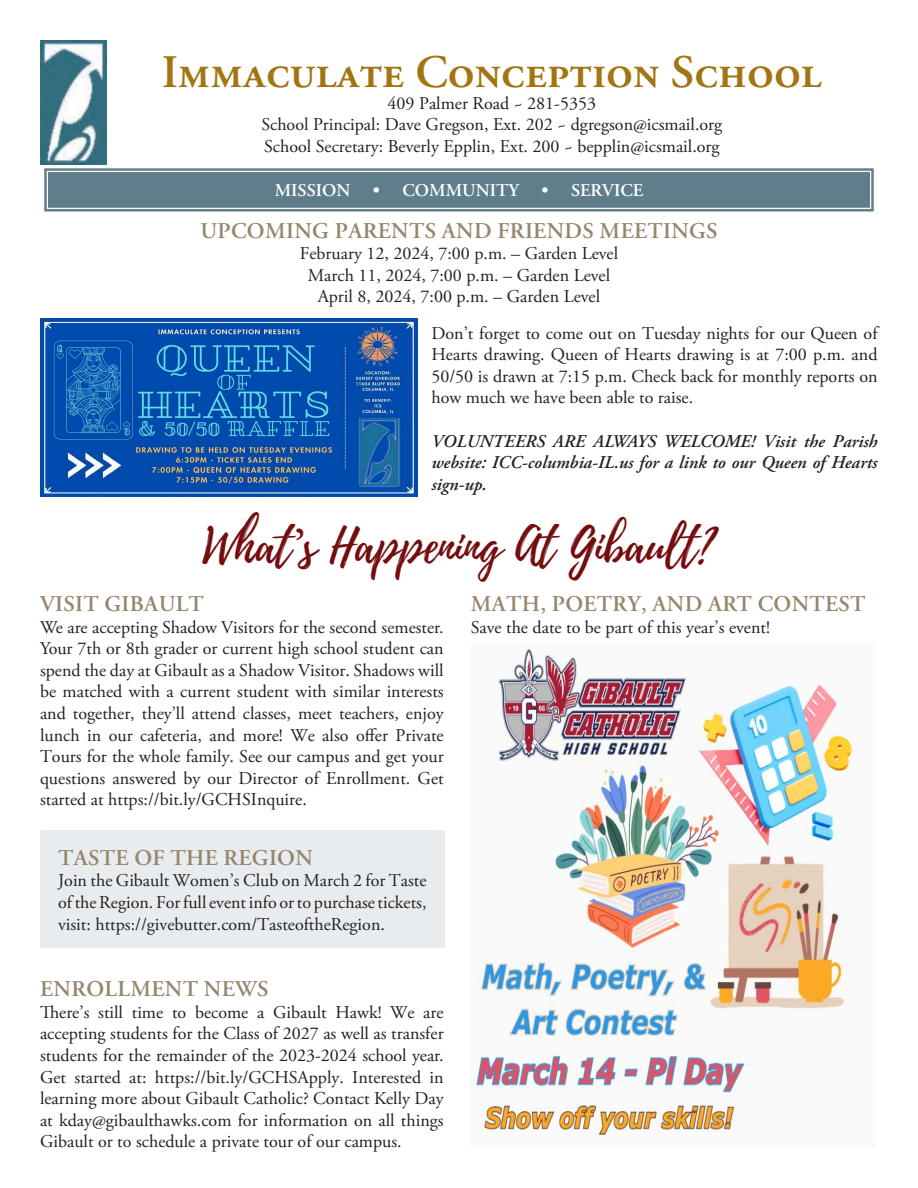
<style>
.page{position:relative;width:918px;height:1188px;background:#fff}
.page>*{position:absolute;margin:0;border:0;box-sizing:border-box;transform-origin:0 0}
.t1{font:48px "Playlist Script";color:#750c0e}
.t2{font:600 46.5px "Adobe Garamond Pro";color:#a37512}
.t3{font:600 22.5px "Adobe Garamond Pro";letter-spacing:.015em;color:#95876d}
.Normal__Web{font:18px/21.6px "Adobe Garamond Pro";color:#231f20;text-align:justify}
.Normal__Web-2{font:italic 600 18px/21.6px "Adobe Garamond Pro";color:#231f20;text-align:justify}
.t4{font:600 18px "Adobe Garamond Pro";color:#fff}
.s1{font-family:"Adobe Garamond Pro";font-weight:600;font-size:46.5px}
</style>
<div class="page">
<div style="left:40px;top:831px;width:405px;height:117px;background:#e8ecee"></div>
<svg style="left:44px;top:163px;width:830px;height:49px;background:#748e99"></svg>
<div style="left:47px;top:171px;width:824px;height:38px;border:1px solid #fff"></div>
<img style="left:40px;top:40px;width:66px;height:125px">
<img style="left:41px;top:319px;width:377px;height:178px">
<img style="left:471px;top:648px;width:383px;height:495px">
<p class="t2" style="left:162px;top:46px;width:662px">Immaculate Conception School</p>
<p class="Normal__Web" style="left:388px;top:93px;width:210px">409 Palmer Road ~ 281-5353</p>
<p class="Normal__Web" style="left:261px;top:115px;width:463px">School Principal: Dave Gregson, Ext. 202 ~ dgregson@icsmail.org</p>
<p class="Normal__Web" style="left:264px;top:136px;width:457px">School Secretary: Beverly Epplin, Ext. 200 ~ bepplin@icsmail.org</p>
<p class="t4" style="left:275px;top:180px;width:370px">MISSION • COMMUNITY • SERVICE</p>
<p class="t3" style="left:200px;top:217px;width:519px">UPCOMING PARENTS AND FRIENDS MEETINGS</p>
<p class="Normal__Web" style="left:300px;top:243px;width:320px">February 12, 2024, 7:00 p.m. – Garden Level</p>
<p class="Normal__Web" style="left:308px;top:265px;width:304px">March 11, 2024, 7:00 p.m. – Garden Level</p>
<p class="Normal__Web" style="left:318px;top:286px;width:284px">April 8, 2024, 7:00 p.m. – Garden Level</p>
<p class="Normal__Web" style="left:431px;top:323px;width:450px">Don’t forget to come out on Tuesday nights for our Queen of Hearts drawing. Queen of Hearts drawing is at 7:00 p.m. and 50/50 is drawn at 7:15 p.m. Check back for monthly reports on how much we have been able to raise.</p>
<p class="Normal__Web-2" style="left:431px;top:430px;width:448px">VOLUNTEERS ARE ALWAYS WELCOME! Visit the Parish website: ICC-columbia-IL.us for a link to our Queen of Hearts sign-up.</p>
<p class="t1" style="left:203px;top:512px;width:513px">What<span class="s1">’</span>s Happening At Gibault?</p>
<p class="t3" style="left:40px;top:591px;width:165px">VISIT GIBAULT</p>
<p class="Normal__Web" style="left:40px;top:617px;width:405px">We are accepting Shadow Visitors for the second semester.<br>Your 7th or 8th grader or current high school student can spend the day at Gibault as a Shadow Visitor. Shadows will be matched with a current student with similar interests and together, they’ll attend classes, meet teachers, enjoy lunch in our cafeteria, and more! We also offer Private Tours for the whole family. See our campus and get your questions answered by our Director of Enrollment. Get started at https://bit.ly/GCHSInquire.</p>
<p class="t3" style="left:58px;top:845px;width:256px">TASTE OF THE REGION</p>
<p class="Normal__Web" style="left:58px;top:871px;width:370px">Join the Gibault Women’s Club on March 2 for Taste of the Region. For full event info or to purchase tickets, visit: https://givebutter.com/TasteoftheRegion.</p>
<p class="t3" style="left:40px;top:976px;width:230px">ENROLLMENT NEWS</p>
<p class="Normal__Web" style="left:40px;top:1002px;width:405px">There’s still time to become a Gibault Hawk! We are accepting students for the Class of 2027 as well as transfer students for the remainder of the 2023-2024 school year.<br>Get started at: https://bit.ly/GCHSApply. Interested in learning more about Gibault Catholic? Contact Kelly Day at kday@gibaulthawks.com for information on all things Gibault or to schedule a private tour of our campus.</p>
<p class="t3" style="left:471px;top:591px;width:396px">MATH, POETRY, AND ART CONTEST</p>
<p class="Normal__Web" style="left:471px;top:617px;width:301px">Save the date to be part of this year’s event!</p>
</div>
